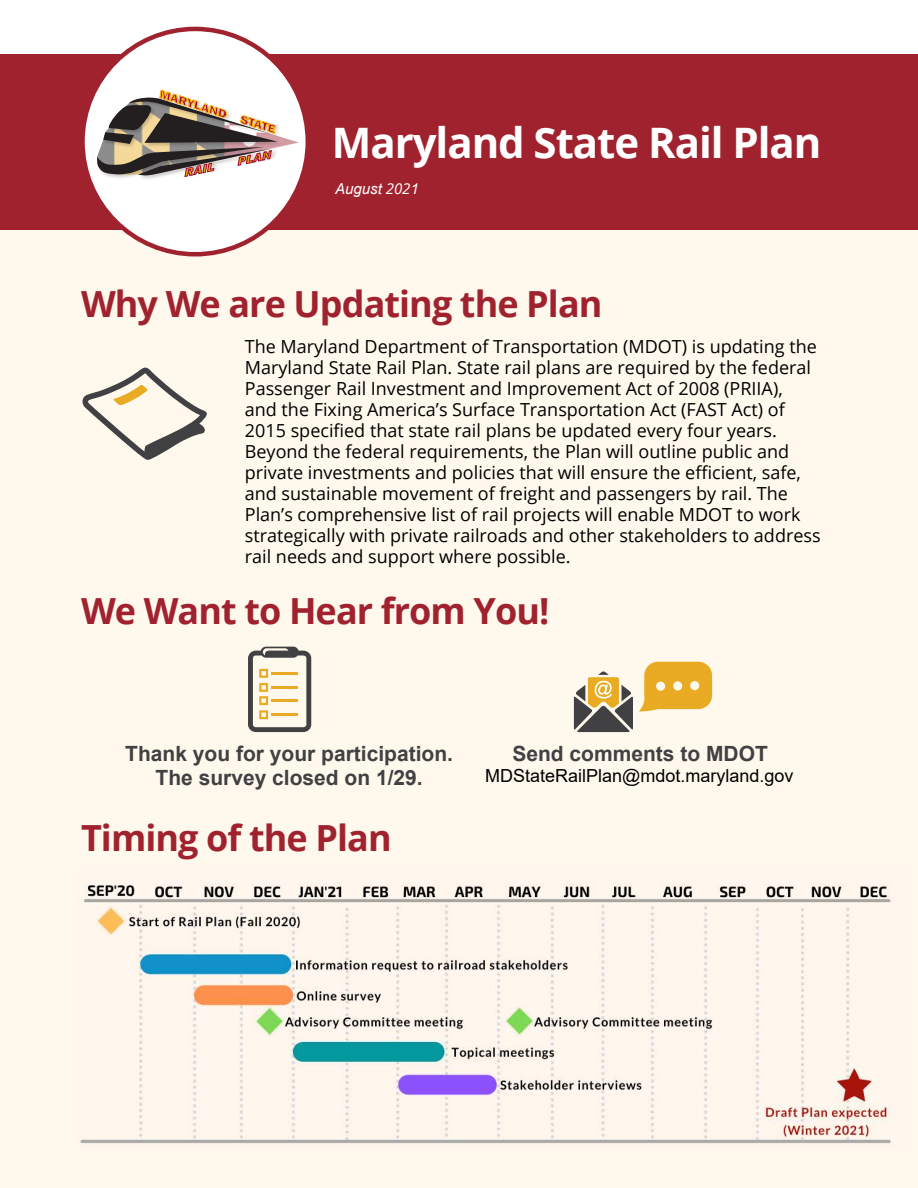
<style>
.page{position:relative;width:918px;height:1188px;background:#fff}
.page>*{position:absolute;margin:0;border:0;box-sizing:border-box;transform-origin:0 0}
.t1{font:700 42px "Open Sans";letter-spacing:-.025em;color:#fff}
.t2{font:700 36px "Open Sans";letter-spacing:-.025em;color:#a1222f}
.t3{font:700 21px/23.7px "Arial";color:#414042;text-align:center}
.main_text{font:18px/21px "Open Sans";color:#000}
.t4{font:18px "Arial";color:#000}
.t5{font:italic 15px "Arial";color:#fff}
.t6{font:italic 800 11.25px "Franklin Gothic IT Cby BT";color:#a30c33;scale:1.16 1}
.t7{font:italic 800 11.25px "Franklin Gothic";color:#e7a800;scale:1.17 1}
.s1{font-family:"Open Sans"}
</style>
<div class="page">
<div style="left:0;top:222px;width:918px;height:966px;background:#fff9ed"></div>
<div style="left:0;top:54px;width:918px;height:175px;background:#a1222f"></div>
<div style="left:83px;top:29px;width:225px;height:225px;background:#fff;border-radius:50%"></div>
<img style="left:160px;top:87px;width:142px;height:22px">
<img style="left:278px;top:109px;width:30px;height:60px">
<img style="left:144px;top:138px;width:159px;height:43px">
<svg style="left:97px;top:90px;width:181px;height:87px"></svg>
<svg style="left:82px;top:368px;width:125px;height:92px"></svg>
<svg style="left:248px;top:647px;width:63px;height:85px"></svg>
<hr style="left:271px;top:714px;width:27px;height:2px;background:#e8ab23">
<svg style="left:574px;top:671px;width:59px;height:61px"></svg>
<svg style="left:639px;top:662px;width:73px;height:50px"></svg>
<img style="left:80px;top:883px;width:812px;height:261px">
<p class="t6" style="left:162px;top:87px;width:62px;rotate:17deg">MARYLAND</p>
<p class="t7" style="left:182px;top:166px;width:27px;rotate:-12deg">RAIL</p>
<p class="t6" style="left:243px;top:112px;width:33px;rotate:17deg">STATE</p>
<p class="t7" style="left:236px;top:155px;width:31px;rotate:-12deg">PLAN</p>
<p class="t1" style="left:332px;top:113px;width:491px">Maryland State Rail Plan</p>
<p class="t5" style="left:335px;top:179px;width:85px">August <span class="s1">202</span>1</p>
<h1 class="t2" style="left:81px;top:278px;width:523px">Why We are Updating the Plan</h1>
<p class="main_text" style="left:245px;top:335px;width:577px">The Maryland Department of Transportation (MDOT) is updating the Maryland State Rail Plan. State rail plans are required by the federal Passenger Rail Investment and Improvement Act of 2008 (PRIIA),<br>and the Fixing America’s Surface Transportation Act (FAST Act) of 2015 specified that state rail plans be updated every four years.<br>Beyond the federal requirements, the Plan will outline public and private investments and policies that will ensure the efficient, safe, and sustainable movement of freight and passengers by rail. The Plan’s comprehensive list of rail projects will enable MDOT to work strategically with private railroads and other stakeholders to address rail needs and support where possible.</p>
<h1 class="t2" style="left:81px;top:586px;width:470px">We Want to Hear from You!</h1>
<p class="t3" style="left:125px;top:742px;width:329px">Thank you for your participation.<br>The survey closed on 1/29.</p>
<p class="t3" style="left:512px;top:742px;width:257px">Send comments to MDOT</p>
<p class="t4" style="left:485px;top:764px;width:310px">MDStateRailPlan@mdot.maryland.gov</p>
<h1 class="t2" style="left:81px;top:812px;width:312px">Timing of the Plan</h1>
</div>
